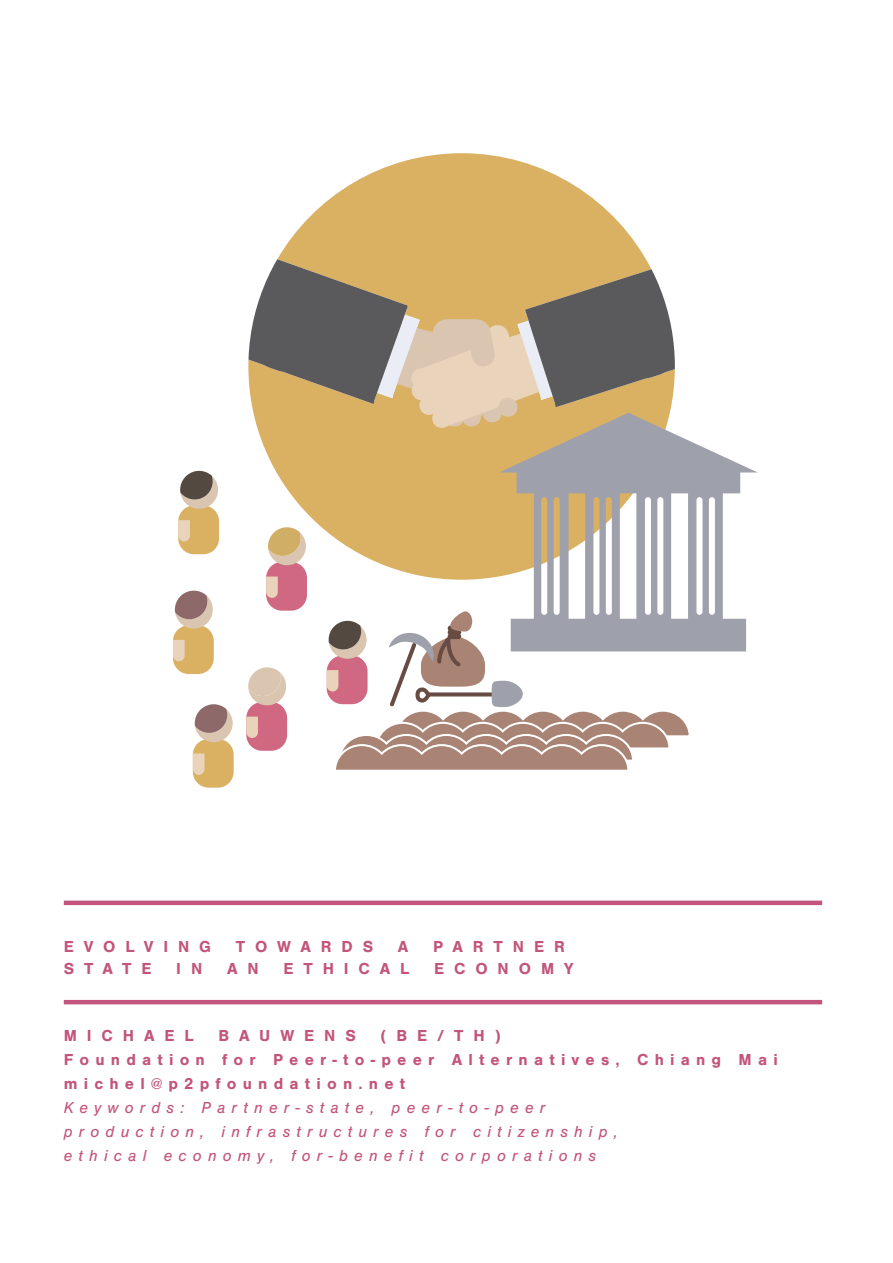
<style>
.page{position:relative;width:893px;height:1263px;background:#fff}
.page>*{position:absolute;margin:0;border:0;box-sizing:border-box;transform-origin:0 0}
._20224_keywords{font:italic 16.5px/24px "Nimbus San";letter-spacing:.375em;color:#c3547b}
._20223_author_s_info{font:700 16.5px "Nimbus San";letter-spacing:.375em;color:#c3547b}
._20220_title{font:700 16.5px "Nimbus San";letter-spacing:.6em;color:#c3547b}
._20222_author_s_name{font:700 16.5px "Nimbus San";letter-spacing:.6em;color:#c3547b}
</style>
<div class="page">
<svg style="left:257px;top:153px;width:389px;height:427px;fill:#dab162"></svg>
<div style="left:193px;top:739px;width:41px;height:49px;background:#dab162;border-radius:16px"></div>
<svg style="left:193px;top:753px;width:12px;height:22px"></svg>
<svg style="left:195px;top:704px;width:38px;height:38px"></svg>
<div style="left:178px;top:505px;width:41px;height:49px;background:#dab162;border-radius:16px"></div>
<svg style="left:178px;top:520px;width:12px;height:21px"></svg>
<svg style="left:180px;top:471px;width:38px;height:38px"></svg>
<div style="left:246px;top:702px;width:41px;height:49px;background:#d06881;border-radius:16px"></div>
<svg style="left:246px;top:717px;width:12px;height:21px"></svg>
<svg style="left:248px;top:667px;width:38px;height:38px"></svg>
<div style="left:173px;top:625px;width:41px;height:49px;background:#dab162;border-radius:16px"></div>
<svg style="left:173px;top:640px;width:12px;height:21px"></svg>
<svg style="left:175px;top:591px;width:38px;height:38px"></svg>
<div style="left:266px;top:562px;width:41px;height:49px;background:#d06881;border-radius:16px"></div>
<svg style="left:266px;top:576px;width:12px;height:22px"></svg>
<svg style="left:268px;top:527px;width:38px;height:38px"></svg>
<svg style="left:499px;top:428px;width:259px;height:223px"></svg>
<svg style="left:327px;top:611px;width:365px;height:159px"></svg>
<svg style="left:248px;top:259px;width:427px;height:169px;background:#aa9776"></svg>
<div style="left:433px;top:319px;width:57px;height:29px;background:#dac6b0;border-radius:15px"></div>
<div style="left:64px;top:900px;width:758px;height:5px;background:#c3547b"></div>
<hr style="left:64px;top:1000px;width:758px;height:4px;background:#c3547b">
<p class="_20220_title" style="left:64px;top:937px;width:149px">EVOLVING</p>
<p class="_20220_title" style="left:236px;top:937px;width:139px">TOWARDS</p>
<p class="_20220_title" style="left:398px;top:937px;width:12px">A</p>
<p class="_20220_title" style="left:433px;top:937px;width:133px">PARTNER</p>
<p class="_20220_title" style="left:64px;top:960px;width:89px">STATE</p>
<p class="_20220_title" style="left:176px;top:960px;width:27px">I N</p>
<p class="_20220_title" style="left:227px;top:960px;width:33px">A N</p>
<p class="_20220_title" style="left:283px;top:960px;width:127px">ETHICAL</p>
<p class="_20220_title" style="left:434px;top:960px;width:141px">ECONOMY</p>
<p class="_20222_author_s_name" style="left:64px;top:1026px;width:132px">MICHAEL</p>
<p class="_20222_author_s_name" style="left:219px;top:1026px;width:139px">BAUWENS</p>
<p class="_20222_author_s_name" style="left:381px;top:1026px;width:122px">(BE/TH)</p>
<p class="_20223_author_s_info" style="left:64px;top:1050px;width:715px">Foundation for Peer-to-peer Alternatives, Chiang Mai</p>
<p class="_20223_author_s_info" style="left:64px;top:1074px;width:343px">michel@p2pfoundation.net</p>
<p class="_20224_keywords" style="left:64px;top:1095px;width:556px">Keywords: Partner-state, peer-to-peer production, infrastructures for citizenship, ethical economy, for-benefit corporations</p>
</div>
